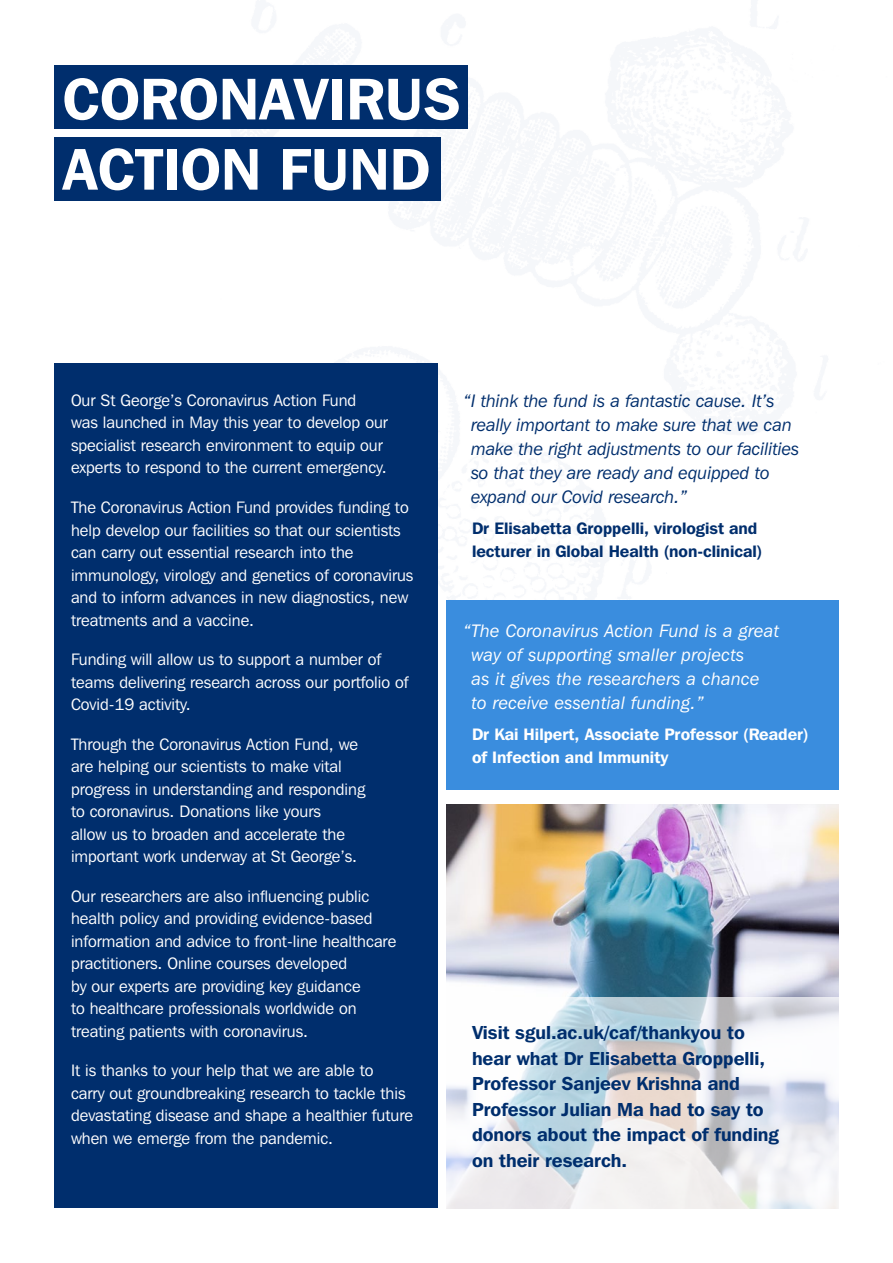
<style>
.page{position:relative;width:893px;height:1263px;background:#fff}
.page>*{position:absolute;margin:0;border:0;box-sizing:border-box;transform-origin:0 0}
.t1{font:600 58.5px/70.2px "Franklin Gothic IT Cby BT";color:#fff}
.t2{font:600 18.75px/25.5px "Franklin Gothic IT Cby BT";color:#002e6d}
.t3{font:italic 18px/24px "Franklin Gothic IT Cby BT";color:#002e6d}
.t4{font:italic 18px/24px "Franklin Gothic IT Cby BT";letter-spacing:.02em;color:#fff}
.t5{font:16.5px/22.5px "Franklin Gothic IT Cby BT";color:#fff}
.t6{font:600 16.5px/22.5px "Franklin Gothic IT Cby BT";color:#002e6d}
.t7{font:600 16.5px/22.5px "Franklin Gothic IT Cby BT";color:#fff}
</style>
<div class="page">
<div style="left:54px;top:66px;width:414px;height:63px;background:#002e6d"></div>
<div style="left:54px;top:137px;width:387px;height:64px;background:#002e6d"></div>
<div style="left:446px;top:601px;width:393px;height:189px;background:#3a8dde"></div>
<div style="left:54px;top:364px;width:383px;height:844px;background:#002e6d"></div>
<img style="left:446px;top:804px;width:393px;height:193px">
<svg style="left:446px;top:997px;width:393px;height:212px"></svg>
<h1 class="t1" style="left:63px;top:63px;width:400px">CORONAVIRUS<br>ACTION FUND</h1>
<p class="t5" style="left:71px;top:389px;width:318px">Our St George’s Coronavirus Action Fund<br>was launched in May this year to develop our specialist research environment to equip our experts to respond to the current emergency.</p>
<p class="t5" style="left:71px;top:496px;width:344px">The Coronavirus Action Fund provides funding to help develop our facilities so that our scientists can carry out essential research into the immunology, virology and genetics of coronavirus and to inform advances in new diagnostics, new treatments and a vaccine.</p>
<p class="t5" style="left:71px;top:648px;width:339px">Funding will allow us to support a number of teams delivering research across our portfolio of<br>Covid-19 activity.</p>
<p class="t5" style="left:71px;top:732px;width:296px">Through the Coronavirus Action Fund, we are helping our scientists to make vital progress in understanding and responding to coronavirus. Donations like yours<br>allow us to broaden and accelerate the important work underway at St George’s.</p>
<p class="t5" style="left:71px;top:884px;width:327px">Our researchers are also influencing public health policy and providing evidence-based information and advice to front-line healthcare practitioners. Online courses developed<br>by our experts are providing key guidance<br>to healthcare professionals worldwide on treating patients with coronavirus.</p>
<p class="t5" style="left:71px;top:1059px;width:344px">It is thanks to your help that we are able to<br>carry out groundbreaking research to tackle this devastating disease and shape a healthier future when we emerge from the pandemic.</p>
<p class="t3" style="left:471px;top:389px;width:330px;text-indent:-8px">“I think the fund is a fantastic cause. It’s really important to make sure that we can make the right adjustments to our facilities so that they are ready and equipped to expand our Covid research.”</p>
<p class="t6" style="left:472px;top:517px;width:292px">Dr Elisabetta Groppelli, virologist and lecturer in Global Health (non-clinical)</p>
<p class="t4" style="left:471px;top:619px;width:309px;text-indent:-8px">“The Coronavirus Action Fund is a great way of supporting smaller projects<br>as it gives the researchers a chance<br>to receive essential funding.”</p>
<p class="t7" style="left:472px;top:723px;width:338px">Dr Kai Hilpert, Associate Professor (Reader) of Infection and Immunity</p>
<p class="t2" style="left:472px;top:1019px;width:309px">Visit sgul.ac.uk/caf/thankyou to hear what Dr Elisabetta Groppelli,<br>Professor Sanjeev Krishna and<br>Professor Julian Ma had to say to donors about the impact of funding on their research.</p>
</div>
